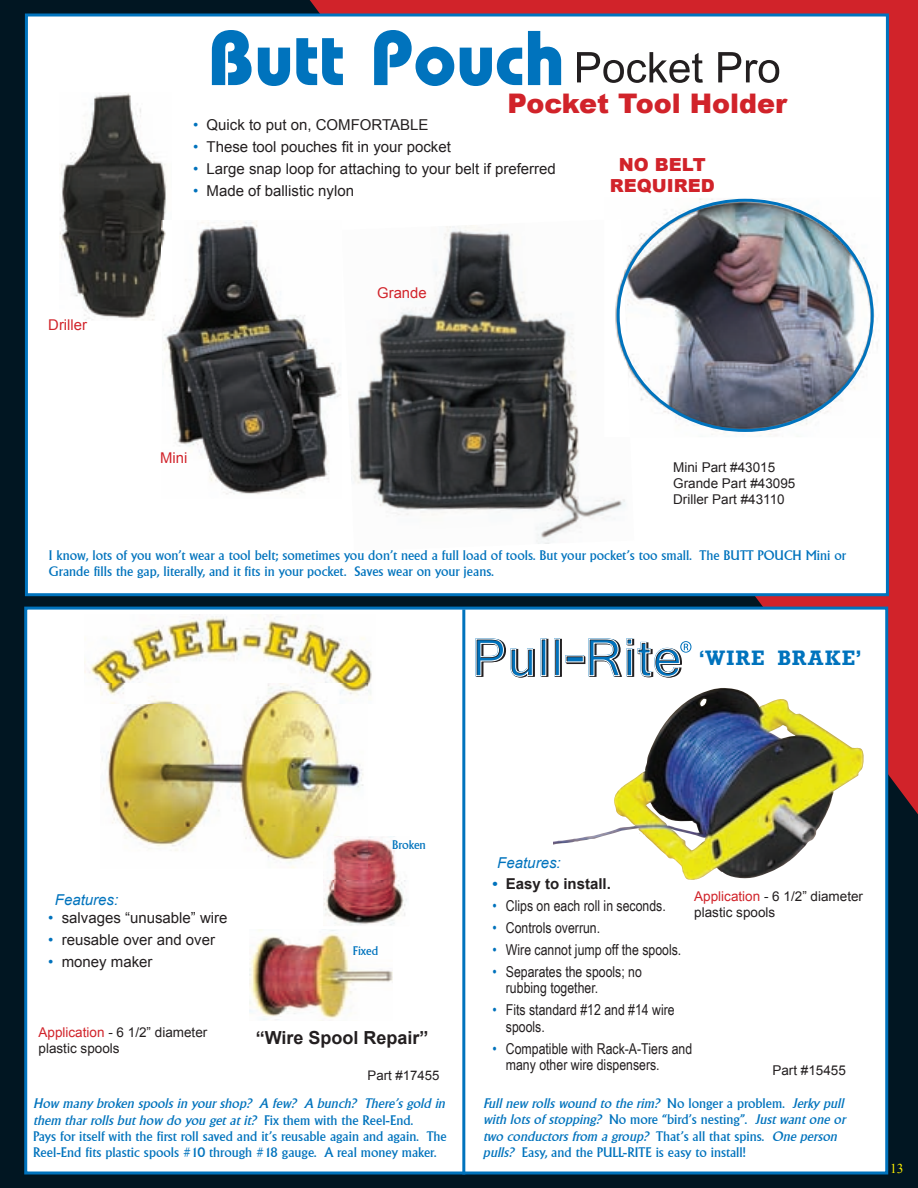
<style>
.page{position:relative;width:918px;height:1188px;background:#fff}
.page>*{position:absolute;margin:0;border:0;box-sizing:border-box;transform-origin:0 0}
.t1{font:900 27px "Arial";color:#d1232a}
.t2{font:700 21px "Rockney";letter-spacing:.025em;color:#0073bd}
.t3{font:700 18px "Arial";color:#231f20}
.t4{font:900 18px/21.6px "Arial";color:#d1232a;text-align:center}
.t5{font:15px/16.5px "Arial Narrow";color:#231f20}
.t6{font:15px "Arial";color:#231f20}
.t7{font:italic 15px "Arial";color:#0073bd}
.t8{font:700 15px "Arial";color:#231f20}
.t9{font:14.85px "Arial";color:#d1232a}
.t10{font:13.5px/16.2px "Alberta";color:#0073bd}
.t11{font:italic 13.5px/16.2px "Alberta";color:#0073bd}
.t12{font:13.5px/16.2px "Arial";color:#231f20}
.t13{font:13.5px "Times New Roman";color:#fff101}
.t14{font:13.2px "Arial";color:#231f20}
.t15{font:12.15px "Alberta";color:#0073bd}
.s1{color:#0072bc}
.s2{color:#d1232a}
.s3{font-style:italic}
.s4{font-style:normal}
</style>
<div class="page">
<div style="left:2px;top:0;width:916px;height:1188px;background:#011622"></div>
<hr style="left:0;top:0;width:2px;height:1188px;background:#011622">
<svg style="left:300px;top:0;width:618px;height:832px;background:#ac222b"></svg>
<div style="left:26px;top:608px;width:861px;height:565px;background:#fff"></div>
<div style="left:24px;top:607px;width:864px;height:568px;border:3px solid #0073bd"></div>
<div style="left:26px;top:15px;width:861px;height:580px;background:#fff"></div>
<div style="left:25px;top:14px;width:864px;height:582px;border:3px solid #0073bd"></div>
<img style="left:351px;top:225px;width:275px;height:319px">
<img style="left:163px;top:221px;width:178px;height:273px">
<svg style="left:212px;top:30px;width:349px;height:56px"></svg>
<svg style="left:577px;top:52px;width:202px;height:31px"></svg>
<img style="left:59px;top:92px;width:108px;height:229px">
<img style="left:162px;top:220px;width:10px;height:101px">
<img style="left:630px;top:198px;width:248px;height:237px">
<img style="left:604px;top:225px;width:26px;height:212px">
<img style="left:84px;top:614px;width:288px;height:85px">
<img style="left:323px;top:836px;width:84px;height:90px">
<img style="left:100px;top:684px;width:267px;height:184px">
<img style="left:323px;top:836px;width:44px;height:32px">
<img style="left:250px;top:929px;width:143px;height:92px">
<div style="left:542px;top:639px;width:6px;height:38px;border:1px solid #231f20"></div>
<div style="left:556px;top:639px;width:6px;height:38px;border:1px solid #231f20"></div>
<svg style="left:541px;top:639px;width:5px;height:37px"></svg>
<hr style="left:555px;top:639px;width:4px;height:37px;background:#0072bc">
<div style="left:555px;top:639px;width:6px;height:38px;border:1px solid #231f20"></div>
<svg style="left:475px;top:638px;width:60px;height:40px"></svg>
<div style="left:554px;top:639px;width:6px;height:37px;border:1px solid #fff"></div>
<div style="left:567px;top:657px;width:18px;height:7px;border:1px solid #231f20"></div>
<div style="left:566px;top:656px;width:17px;height:6px;background:#0072bc"></div>
<svg style="left:588px;top:638px;width:103px;height:40px"></svg>
<img style="left:554px;top:688px;width:310px;height:192px">
<hr style="left:462px;top:609px;width:3px;height:565px;background:#0073bd">
<h1 class="t1" style="left:508px;top:83px;width:281px">Pocket Tool Holder</h1>
<p class="t9" style="left:48px;top:317px;width:40px">Driller</p>
<p class="t6" style="left:193px;top:116px;width:237px"><span class="s1">•</span> Quick to put on, COMFORTABLE</p>
<p class="t6" style="left:193px;top:138px;width:259px"><span class="s1">•</span> These tool pouches fit in your pocket</p>
<p class="t6" style="left:193px;top:160px;width:364px"><span class="s1">•</span> Large snap loop for attaching to your belt if preferred</p>
<p class="t6" style="left:193px;top:182px;width:163px"><span class="s1">•</span> Made of ballistic nylon</p>
<p class="t9" style="left:377px;top:285px;width:51px">Grande</p>
<h3 class="t4" style="left:610px;top:153px;width:106px">NO BELT<br>REQUIRED</h3>
<p class="t9" style="left:160px;top:450px;width:29px">Mini</p>
<p class="t12" style="left:673px;top:459px;width:124px">Mini Part #43015<br>Grande Part #43095<br>Driller Part #43110</p>
<p class="t10" style="left:49px;top:547px;width:799px">I know, lots of you won’t wear a tool belt; sometimes you don’t need a full load of tools. But your pocket’s too small. The BUTT POUCH Mini or<br>Grande fills the gap, literally, and it fits in your pocket. Saves wear on your jeans.</p>
<h2 class="t2" style="left:700px;top:646px;width:163px">‘WIRE BRAKE’</h2>
<p class="t7" style="left:55px;top:891px;width:65px">Features:</p>
<p class="t6" style="left:48px;top:909px;width:181px"><span class="s1">•</span> salvages “unusable” wire</p>
<p class="t6" style="left:48px;top:931px;width:168px"><span class="s1">•</span> reusable over and over</p>
<p class="t6" style="left:48px;top:953px;width:106px"><span class="s1">•</span> money maker</p>
<p class="t12" style="left:39px;top:1024px;width:170px;line-height:15.8px"><span class="s2">Application</span> - 6 1/2” diameter plastic spools</p>
<p class="t15" style="left:392px;top:838px;width:35px">Broken</p>
<p class="t15" style="left:353px;top:944px;width:27px">Fixed</p>
<h3 class="t3" style="left:256px;top:1027px;width:174px">“Wire Spool Repair”</h3>
<p class="t14" style="left:368px;top:1068px;width:73px">Part #17455</p>
<p class="t10" style="left:33px;top:1096px;width:415px"><span class="s3">How many broken spools in your shop? A few? A bunch? There’s gold in them thar rolls but how do you get at it?</span> Fix them with the Reel-End.<br>Pays for itself with the first roll saved and it’s reusable again and again. The Reel-End fits plastic spools #10 through #18 gauge. A real money maker.</p>
<p class="t7" style="left:497px;top:855px;width:65px">Features:</p>
<p class="t8" style="left:492px;top:876px;width:120px"><span class="s1">•</span> Easy to install.</p>
<p class="t5" style="left:492px;top:897px;width:175px"><span class="s1">•</span> Clips on each roll in seconds.</p>
<p class="t5" style="left:492px;top:919px;width:109px"><span class="s1">•</span> Controls overrun.</p>
<p class="t5" style="left:492px;top:941px;width:190px"><span class="s1">•</span> Wire cannot jump off the spools.</p>
<p class="t5" style="left:506px;top:963px;width:138px;text-indent:-14px"><span class="s1">•</span> Separates the spools; no rubbing together.</p>
<p class="t5" style="left:506px;top:1001px;width:170px;text-indent:-14px"><span class="s1">•</span> Fits standard #12 and #14 wire spools.</p>
<p class="t5" style="left:506px;top:1040px;width:188px;text-indent:-14px"><span class="s1">•</span> Compatible with Rack-A-Tiers and many other wire dispensers.</p>
<p class="t12" style="left:694px;top:888px;width:170px;line-height:15.8px"><span class="s2">Application</span> - 6 1/2” diameter plastic spools</p>
<p class="t12" style="left:772px;top:1063px;width:75px">Part #15455</p>
<p class="t11" style="left:483px;top:1095px;width:364px">Full new rolls wound to the rim? <span class="s4">No longer a problem.</span> Jerky pull with lots of stopping? <span class="s4">No more “bird’s nesting”.</span> Just want one or two conductors from a group? <span class="s4">That’s all that spins.</span> One person pulls? <span class="s4">Easy, and the PULL-RITE is easy to install!</span></p>
<p class="t13" style="left:890px;top:1161px;width:15px">13</p>
</div>
